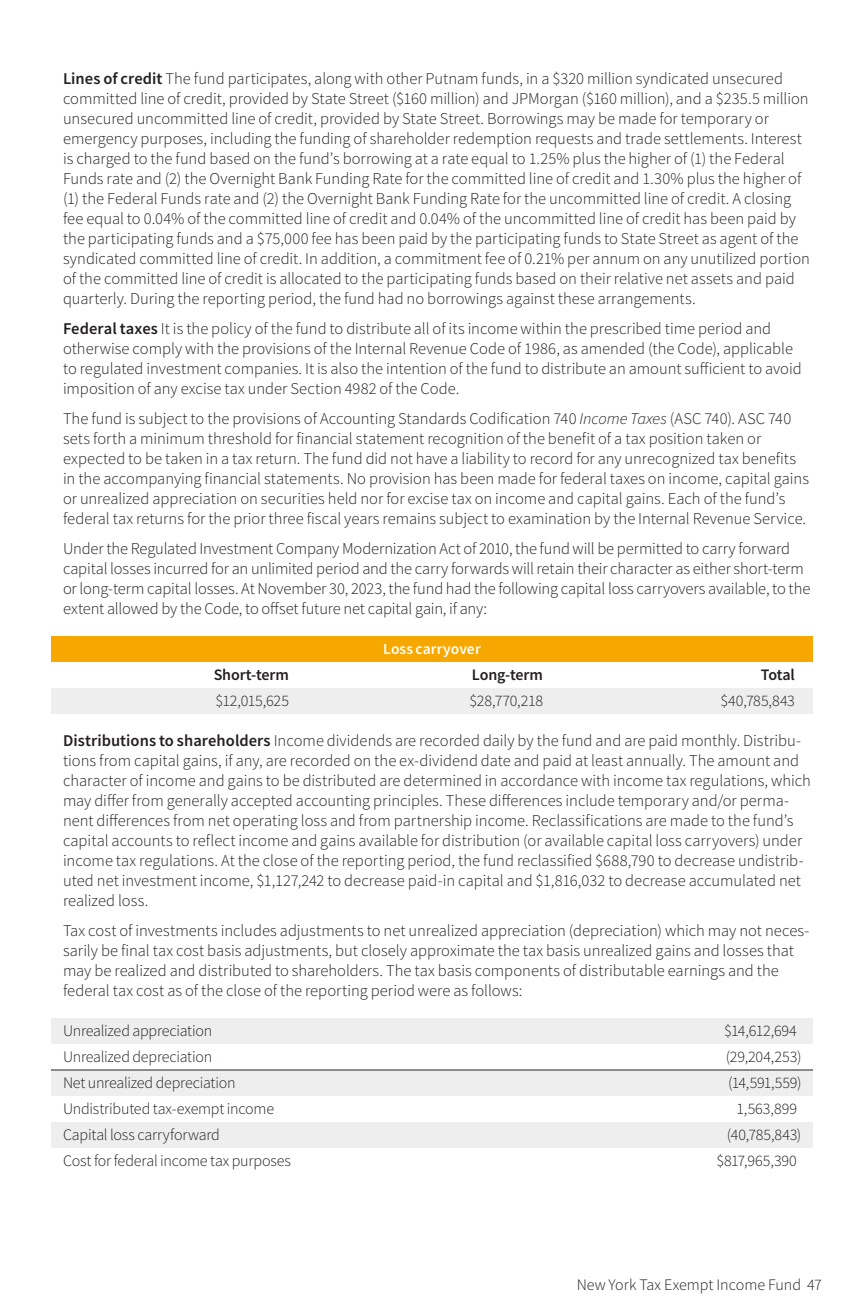
<style>
.page{position:relative;width:864px;height:1314px;background:#fff}
.page>*{position:absolute;margin:0;border:0;box-sizing:border-box;transform-origin:0 0}
.NotesText{font:300 16.4px/20px "Source Sans Pro";color:#231f20}
.Basic_Table_Line_FL{font:300 16px "Source Sans Pro";letter-spacing:-.015em;color:#231f20}
.Basic_Table_Line{font:300 16px "Source Sans Pro";letter-spacing:-.005em;color:#231f20}
.Basic_Table_Line-2{font:600 16px "Source Sans Pro";letter-spacing:-.01em;color:#231f20}
.Color_Head_Center{font:600 15.6px "Source Sans Pro";letter-spacing:.01em;color:#fff}
.s1{font-weight:600}
.s2{font-style:italic}
</style>
<div class="page">
<div style="left:51px;top:636px;width:762px;height:26px;background:#f6a800"></div>
<div style="left:51px;top:688px;width:762px;height:26px;background:#eeeeef"></div>
<svg style="left:51px;top:1018px;width:762px;height:130px;fill:#eeeeef"></svg>
<hr style="left:51px;top:1070px;width:624px;height:1px;background:#231f20">
<hr style="left:675px;top:1070px;width:138px;height:1px;background:#231f20">
<p class="NotesText" style="left:63px;top:69px;width:748px"><span class="s1">Lines of credit</span> The fund participates, along with other Putnam funds, in a $320 million syndicated unsecured committed line of credit, provided by State Street ($160 million) and JPMorgan ($160 million), and a $235.5 million unsecured uncommitted line of credit, provided by State Street. Borrowings may be made for temporary or emergency purposes, including the funding of shareholder redemption requests and trade settlements. Interest is charged to the fund based on the fund’s borrowing at a rate equal to 1.25% plus the higher of (1) the Federal Funds rate and (2) the Overnight Bank Funding Rate for the committed line of credit and 1.30% plus the higher of (1) the Federal Funds rate and (2) the Overnight Bank Funding Rate for the uncommitted line of credit. A closing fee equal to 0.04% of the committed line of credit and 0.04% of the uncommitted line of credit has been paid by the participating funds and a $75,000 fee has been paid by the participating funds to State Street as agent of the syndicated committed line of credit. In addition, a commitment fee of 0.21% per annum on any unutilized portion of the committed line of credit is allocated to the participating funds based on their relative net assets and paid quarterly. During the reporting period, the fund had no borrowings against these arrangements.</p>
<p class="NotesText" style="left:63px;top:319px;width:740px"><span class="s1">Federal taxes</span> It is the policy of the fund to distribute all of its income within the prescribed time period and otherwise comply with the provisions of the Internal Revenue Code of 1986, as amended (the Code), applicable to regulated investment companies. It is also the intention of the fund to distribute an amount sufficient to avoid imposition of any excise tax under Section 4982 of the Code.</p>
<p class="NotesText" style="left:63px;top:409px;width:748px">The fund is subject to the provisions of Accounting Standards Codification 740 <span class="s2">Income Taxes</span> (ASC 740). ASC 740 sets forth a minimum threshold for financial statement recognition of the benefit of a tax position taken or expected to be taken in a tax return. The fund did not have a liability to record for any unrecognized tax benefits in the accompanying financial statements. No provision has been made for federal taxes on income, capital gains or unrealized appreciation on securities held nor for excise tax on income and capital gains. Each of the fund’s federal tax returns for the prior three fiscal years remains subject to examination by the Internal Revenue Service.</p>
<p class="NotesText" style="left:63px;top:539px;width:749px">Under the Regulated Investment Company Modernization Act of 2010, the fund will be permitted to carry forward capital losses incurred for an unlimited period and the carry forwards will retain their character as either short-term or long-term capital losses. At November 30, 2023, the fund had the following capital loss carryovers available, to the extent allowed by the Code, to offset future net capital gain, if any:</p>
<p class="Color_Head_Center" style="left:383px;top:639px;width:99px">Loss carryover</p>
<p class="Basic_Table_Line-2" style="left:214px;top:664px;width:77px">Short-term</p>
<p class="Basic_Table_Line-2" style="left:472px;top:664px;width:73px">Long-term</p>
<p class="Basic_Table_Line-2" style="left:761px;top:664px;width:36px">Total</p>
<p class="Basic_Table_Line" style="left:215px;top:691px;width:75px">$12,015,625</p>
<p class="Basic_Table_Line" style="left:470px;top:691px;width:75px">$28,770,218</p>
<p class="Basic_Table_Line" style="left:720px;top:691px;width:76px">$40,785,843</p>
<p class="NotesText" style="left:63px;top:731px;width:750px"><span class="s1">Distributions to shareholders</span> Income dividends are recorded daily by the fund and are paid monthly. Distribu&shy;tions from capital gains, if any, are recorded on the ex-dividend date and paid at least annually. The amount and character of income and gains to be distributed are determined in accordance with income tax regulations, which may differ from generally accepted accounting principles. These differences include temporary and/or perma&shy;nent differences from net operating loss and from partnership income. Reclassifications are made to the fund’s capital accounts to reflect income and gains available for distribution (or available capital loss carryovers) under income tax regulations. At the close of the reporting period, the fund reclassified $688,790 to decrease undistrib&shy;uted net investment income, $1,127,242 to decrease paid-in capital and $1,816,032 to decrease accumulated net realized loss.</p>
<p class="NotesText" style="left:63px;top:921px;width:748px">Tax cost of investments includes adjustments to net unrealized appreciation (depreciation) which may not neces&shy;sarily be final tax cost basis adjustments, but closely approximate the tax basis unrealized gains and losses that may be realized and distributed to shareholders. The tax basis components of distributable earnings and the federal tax cost as of the close of the reporting period were as follows:</p>
<p class="Basic_Table_Line_FL" style="left:63px;top:1021px;width:151px">Unrealized appreciation</p>
<p class="Basic_Table_Line" style="left:724px;top:1021px;width:74px">$14,612,694</p>
<p class="Basic_Table_Line_FL" style="left:63px;top:1047px;width:151px">Unrealized depreciation</p>
<p class="Basic_Table_Line" style="left:726px;top:1047px;width:77px">(29,204,253)</p>
<p class="Basic_Table_Line_FL" style="left:63px;top:1073px;width:174px">Net unrealized depreciation</p>
<p class="Basic_Table_Line" style="left:728px;top:1073px;width:75px">(14,591,559)</p>
<p class="Basic_Table_Line_FL" style="left:63px;top:1099px;width:213px">Undistributed tax-exempt income</p>
<p class="Basic_Table_Line" style="left:737px;top:1099px;width:62px">1,563,899</p>
<p class="Basic_Table_Line_FL" style="left:63px;top:1125px;width:158px">Capital loss carryforward</p>
<p class="Basic_Table_Line" style="left:727px;top:1125px;width:76px">(40,785,843)</p>
<p class="Basic_Table_Line_FL" style="left:63px;top:1151px;width:230px">Cost for federal income tax purposes</p>
<p class="Basic_Table_Line" style="left:716px;top:1151px;width:82px">$817,965,390</p>
<p class="Basic_Table_Line_FL" style="left:577px;top:1275px;width:247px">New York Tax Exempt Income Fund 47</p>
</div>
